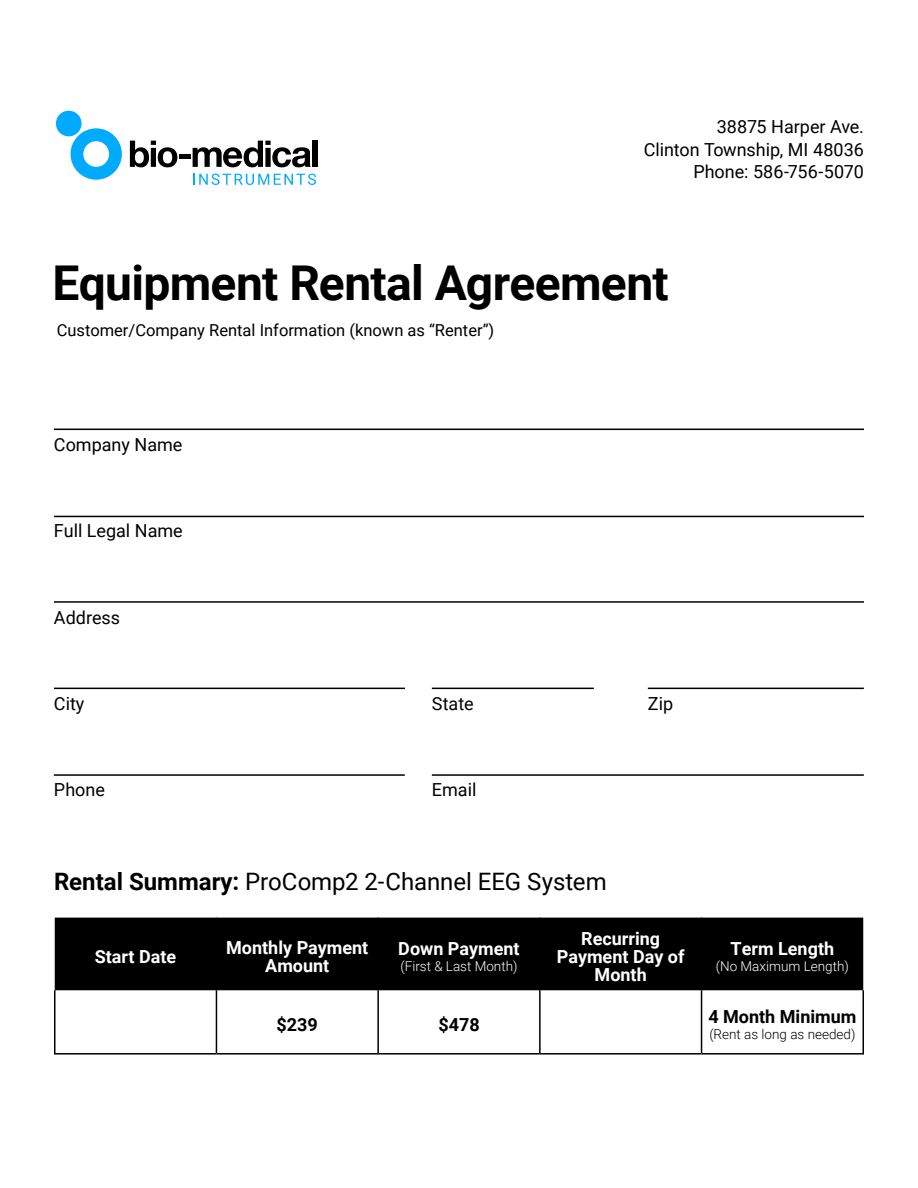
<style>
.page{position:relative;width:918px;height:1188px;background:#fff}
.page>*{position:absolute;margin:0;border:0;box-sizing:border-box;transform-origin:0 0}
.t1{font:700 48px "Roboto";letter-spacing:-.015em;color:#000}
.t2{font:24px "Roboto";color:#000}
.t3{font:18px/22.5px "Roboto";color:#000;text-align:right}
.t4{font:700 18px/18px "Roboto";color:#fff;text-align:center}
.t5{font:700 18px "Roboto";color:#000}
.t6{font:16.5px "Roboto";color:#000}
.t7{font:300 13.5px "Roboto";color:#fff}
.t8{font:300 13.5px "Roboto";color:#000}
.s1{font-weight:700}
</style>
<div class="page">
<div style="left:55px;top:918px;width:808px;height:72px;background:#000"></div>
<hr style="left:216px;top:918px;width:1px;height:72px;background:#000">
<hr style="left:377px;top:918px;width:2px;height:72px;background:#000">
<hr style="left:539px;top:918px;width:2px;height:72px;background:#000">
<hr style="left:701px;top:918px;width:1px;height:72px;background:#000">
<hr style="left:54px;top:990px;width:2px;height:63px;background:#000">
<hr style="left:216px;top:990px;width:1px;height:63px;background:#000">
<hr style="left:377px;top:990px;width:2px;height:63px;background:#000">
<hr style="left:539px;top:990px;width:2px;height:63px;background:#000">
<hr style="left:701px;top:990px;width:1px;height:63px;background:#000">
<hr style="left:862px;top:990px;width:2px;height:63px;background:#000">
<hr style="left:54px;top:1053px;width:162px;height:2px;background:#000">
<hr style="left:216px;top:1053px;width:162px;height:2px;background:#000">
<hr style="left:378px;top:1053px;width:162px;height:2px;background:#000">
<hr style="left:540px;top:1053px;width:162px;height:2px;background:#000">
<hr style="left:702px;top:1053px;width:162px;height:2px;background:#000">
<svg style="left:71px;top:128px;width:51px;height:52px"></svg>
<div style="left:56px;top:111px;width:26px;height:25px;background:#00abff;border-radius:50%"></div>
<svg style="left:130px;top:141px;width:47px;height:26px"></svg>
<hr style="left:179px;top:155px;width:11px;height:4px;background:#000">
<svg style="left:193px;top:141px;width:118px;height:26px"></svg>
<div style="left:312px;top:141px;width:6px;height:26px;background:#000"></div>
<svg style="left:193px;top:174px;width:123px;height:11px"></svg>
<hr style="left:54px;top:429px;width:810px;height:1px;background:#000">
<hr style="left:54px;top:516px;width:810px;height:1px;background:#000">
<hr style="left:54px;top:601px;width:810px;height:2px;background:#000">
<hr style="left:54px;top:688px;width:351px;height:1px;background:#000">
<hr style="left:54px;top:774px;width:351px;height:2px;background:#000">
<hr style="left:432px;top:688px;width:162px;height:1px;background:#000">
<hr style="left:648px;top:688px;width:216px;height:1px;background:#000">
<hr style="left:432px;top:774px;width:432px;height:2px;background:#000">
<p class="t3" style="left:644px;top:115px;width:222px">38875 Harper Ave.<br>Clinton Township, MI 48036<br>Phone: 586-756-5070</p>
<h1 class="t1" style="left:52px;top:250px;width:618px">Equipment Rental Agreement</h1>
<p class="t6" style="left:57px;top:318px;width:439px">Customer/Company Rental Information (known as “Renter”)</p>
<p class="t3" style="left:54px;top:433px;width:130px">Company Name</p>
<p class="t3" style="left:54px;top:519px;width:130px">Full Legal Name</p>
<p class="t3" style="left:54px;top:605px;width:68px">Address</p>
<p class="t3" style="left:54px;top:692px;width:32px">City</p>
<p class="t3" style="left:432px;top:692px;width:43px">State</p>
<p class="t3" style="left:648px;top:692px;width:27px">Zip</p>
<p class="t3" style="left:54px;top:778px;width:53px">Phone</p>
<p class="t3" style="left:432px;top:778px;width:46px">Email</p>
<h2 class="t2" style="left:54px;top:865px;width:554px"><span class="s1">Rental Summary:</span> ProComp2 2-Channel EEG System</h2>
<p class="t4" style="left:95px;top:947px;width:83px">Start Date</p>
<p class="t4" style="left:226px;top:938px;width:144px">Monthly Payment<br>Amount</p>
<p class="t4" style="left:398px;top:939px;width:123px">Down Payment</p>
<p class="t7" style="left:400px;top:957px;width:119px">(First &amp; Last Month)</p>
<p class="t4" style="left:557px;top:929px;width:129px">Recurring<br>Payment Day of<br>Month</p>
<p class="t4" style="left:731px;top:939px;width:105px">Term Length</p>
<p class="t7" style="left:716px;top:957px;width:134px">(No Maximum Length)</p>
<p class="t5" style="left:277px;top:1012px;width:43px">$239</p>
<p class="t5" style="left:438px;top:1012px;width:43px">$478</p>
<p class="t5" style="left:708px;top:1004px;width:150px">4 Month Minimum</p>
<p class="t8" style="left:709px;top:1025px;width:148px">(Rent as long as needed)</p>
</div>
